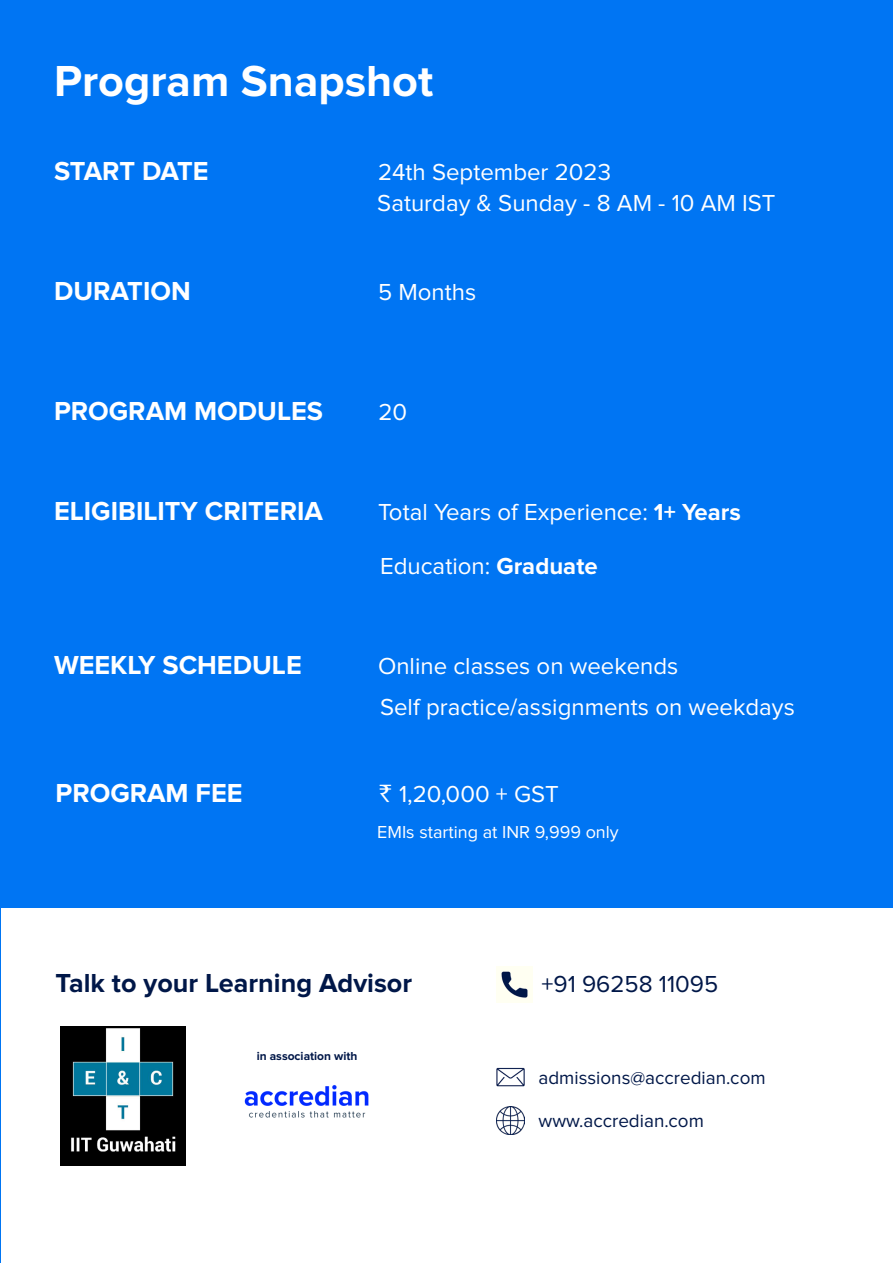
<style>
.page{position:relative;width:893px;height:1263px;background:#0075f3}
.page>*{position:absolute;margin:0;border:0;box-sizing:border-box;transform-origin:0 0}
.t1{font:700 45px "Proxima Nova";color:#fff}
.t2{font:700 27px "Proxima Nova";color:#fff}
.t3{font:700 27px "Proxima Nova";color:#001748}
.t4{font:24px "Proxima Nova";color:#fff}
.t5{font:24px "Proxima Nova";color:#001748}
.t6{font:18.9px "Proxima Nova";color:#001748}
.t7{font:18px "Proxima Nova";color:#fff}
.t8{font:700 12px "Proxima Nova";color:#001748}
.s1{font-weight:700}
.s2{font-family:"Rupee Foradian"}
</style>
<div class="page">
<div style="left:2px;top:908px;width:891px;height:355px;background:#fff"></div>
<img style="left:496px;top:1106px;width:29px;height:28px">
<img style="left:496px;top:1067px;width:29px;height:20px">
<img style="left:496px;top:966px;width:36px;height:36px">
<img style="left:60px;top:1027px;width:125px;height:138px">
<img style="left:244px;top:1085px;width:125px;height:33px">
<p class="t1" style="left:54px;top:55px;width:381px">Program Snapshot</p>
<p class="t2" style="left:54px;top:155px;width:156px">START DATE</p>
<p class="t4" style="left:378px;top:161px;width:235px">24th September 2023</p>
<p class="t4" style="left:377px;top:192px;width:400px">Saturday &amp; Sunday - 8 AM - 10 AM IST</p>
<p class="t2" style="left:54px;top:275px;width:138px">DURATION</p>
<p class="t4" style="left:378px;top:281px;width:100px">5 Months</p>
<p class="t2" style="left:54px;top:395px;width:271px">PROGRAM MODULES</p>
<p class="t4" style="left:378px;top:401px;width:30px">20</p>
<p class="t2" style="left:54px;top:496px;width:270px">ELIGIBILITY CRITERIA</p>
<p class="t4" style="left:378px;top:501px;width:364px">Total Years of Experience: <span class="s1">1+ Years</span></p>
<p class="t4" style="left:380px;top:555px;width:219px">Education: <span class="s1">Graduate</span></p>
<p class="t2" style="left:54px;top:650px;width:249px">WEEKLY SCHEDULE</p>
<p class="t4" style="left:378px;top:655px;width:302px">Online classes on weekends</p>
<p class="t4" style="left:380px;top:696px;width:416px">Self practice/assignments on weekdays</p>
<p class="t2" style="left:56px;top:778px;width:189px">PROGRAM FEE</p>
<p class="t4" style="left:380px;top:783px;width:181px"><span class="s2">`</span> 1,20,000 + GST</p>
<p class="t7" style="left:377px;top:824px;width:243px">EMIs starting at INR 9,999 only</p>
<p class="t3" style="left:56px;top:968px;width:358px">Talk to your Learning Advisor</p>
<p class="t5" style="left:542px;top:973px;width:178px">+91 96258 11095</p>
<p class="t8" style="left:257px;top:1049px;width:102px">in association with</p>
<p class="t6" style="left:538px;top:1069px;width:229px">admissions@accredian.com</p>
<p class="t6" style="left:538px;top:1112px;width:167px">www.accredian.com</p>
</div>
